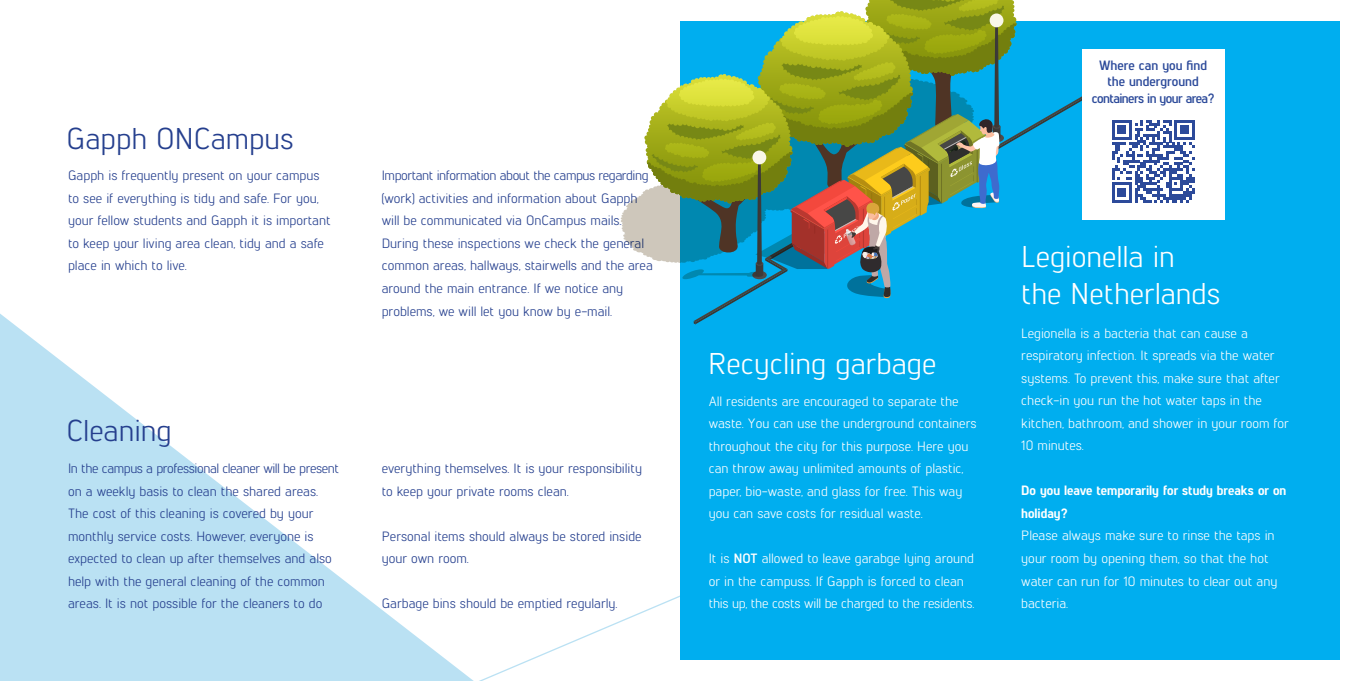
<style>
.page{position:relative;width:1361px;height:681px;background:#fff}
.page>*{position:absolute;margin:0;border:0;box-sizing:border-box;transform-origin:0 0}
.t1{font:30px "Lintel";color:#fff}
.t2{font:30px "Lintel";color:#253f8e}
.t3{font:13.5px/22.5px "Lintel";color:#253f8e}
.t4{font:13.5px/22.5px "Lintel";color:#fff}
.t5{font:800 13.5px/22.5px "Lintel";color:#fff}
.t6{font:700 13.5px "Lintel";color:#2c4a9a}
.t7{font:700 13.5px "Lintel";letter-spacing:-.04em;color:#2c4a9a}
.s1{font-weight:700}
</style>
<div class="page">
<svg style="left:0;top:314px;width:838px;height:366px"></svg>
<div style="left:680px;top:21px;width:659px;height:638px;background:#00aeef"></div>
<svg style="left:621px;top:0;width:463px;height:324px"></svg>
<div style="left:1082px;top:49px;width:142px;height:170px;background:#fff"></div>
<svg style="left:1112px;top:120px;width:82px;height:82px"></svg>
<p class="t2" style="left:66px;top:117px;width:229px">Gapph ONCampus</p>
<p class="t3" style="left:68px;top:163px;width:264px">Gapph is frequently present on your campus to see if everything is tidy and safe. For you, your fellow students and Gapph it is important to keep your living area clean, tidy and a safe place in which to live.</p>
<p class="t3" style="left:382px;top:163px;width:273px">Important information about the campus regarding (work) activities and information about Gapph will be communicated via OnCampus mails.<br>During these inspections we check the general common areas, hallways, stairwells and the area around the main entrance. If we notice any</p>
<p class="t3" style="left:382px;top:298px;width:232px">problems, we will let you know by e-mail.</p>
<p class="t2" style="left:66px;top:410px;width:107px">Cleaning</p>
<p class="t3" style="left:68px;top:456px;width:273px">In the campus a professional cleaner will be present on a weekly basis to clean the shared areas.<br>The cost of this cleaning is covered by your monthly service costs. However, everyone is expected to clean up after themselves and also help with the general cleaning of the common areas. It is not possible for the cleaners to do</p>
<p class="t3" style="left:382px;top:456px;width:262px">everything themselves. It is your responsibility to keep your private rooms clean.</p>
<p class="t3" style="left:382px;top:524px;width:261px">Personal items should always be stored inside your own room.</p>
<p class="t3" style="left:382px;top:591px;width:237px">Garbage bins should be emptied regularly.</p>
<p class="t6" style="left:1099px;top:55px;width:110px">Where can you find</p>
<p class="t6" style="left:1107px;top:72px;width:93px">the underground</p>
<p class="t7" style="left:1092px;top:88px;width:124px">containers in your area?</p>
<p class="t1" style="left:708px;top:342px;width:230px">Recycling garbage</p>
<p class="t4" style="left:708px;top:388px;width:269px">All residents are encouraged to separate the waste. You can use the underground containers throughout the city for this purpose. Here you can throw away unlimited amounts of plastic, paper, bio-waste, and glass for free. This way you can save costs for residual waste.</p>
<p class="t4" style="left:708px;top:546px;width:267px">It is <span class="s1">NOT</span> allowed to leave garabge lying around or in the campuss. If Gapph is forced to clean this up, the costs will be charged to the residents.</p>
<p class="t1" style="left:1021px;top:235px;width:155px">Legionella in</p>
<p class="t1" style="left:1021px;top:273px;width:201px">the Netherlands</p>
<p class="t4" style="left:1021px;top:321px;width:269px">Legionella is a bacteria that can cause a respiratory infection. It spreads via the water systems. To prevent this, make sure that after check-in you run the hot water taps in the kitchen, bathroom, and shower in your room for 10 minutes.</p>
<p class="t5" style="left:1021px;top:478px;width:267px">Do you leave temporarily for study breaks or on holiday?</p>
<p class="t4" style="left:1021px;top:523px;width:258px">Please always make sure to rinse the taps in your room by opening them, so that the hot water can run for 10 minutes to clear out any bacteria.</p>
</div>
